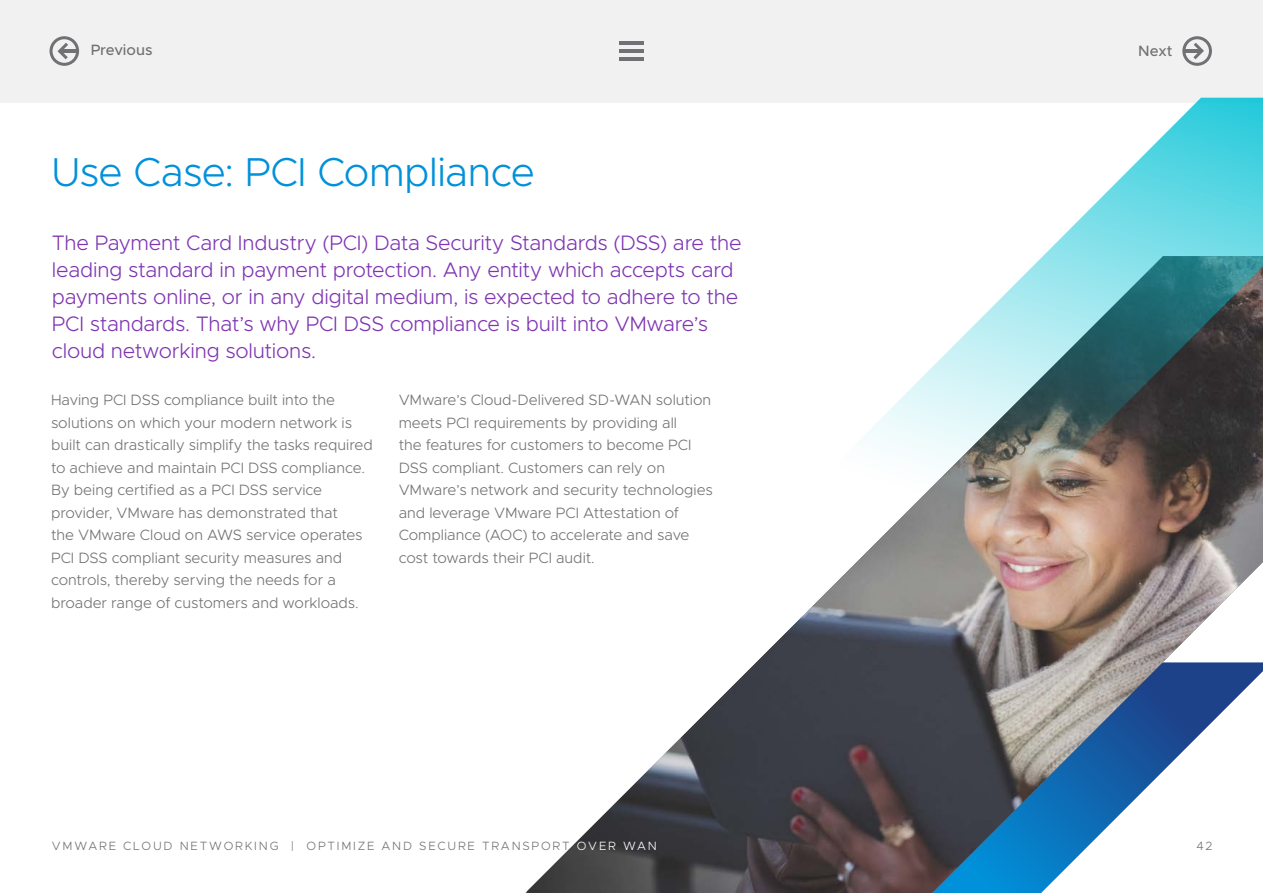
<style>
.page{position:relative;width:1263px;height:893px;background:#fff}
.page>*{position:absolute;margin:0;border:0;box-sizing:border-box;transform-origin:0 0}
.Sub_Head{font:300 40.5px "Metropolis";letter-spacing:-.015em;color:#0091da}
.Sub_Head-2{font:300 21px/27px "Metropolis";letter-spacing:-.01em;color:#7f35b2}
.Body{font:300 15px/22.5px "Metropolis";color:#717074}
.Body-2{font:500 15px "Metropolis";letter-spacing:-.005em;color:#717074}
.EB-BOTTOM_FOLIO-LEFT{font:300 12px "Metropolis";letter-spacing:.15em;color:#717074}
.s1{color:#fff}
</style>
<div class="page">
<div style="left:0;top:0;width:1263px;height:102px;background:#f1f1f1"></div>
<hr style="left:60px;top:49px;width:18px;height:4px;background:#717074">
<svg style="left:55px;top:40px;width:16px;height:22px"></svg>
<div style="left:50px;top:36px;width:29px;height:30px;border:3px solid #717074;border-radius:50%"></div>
<hr style="left:1184px;top:49px;width:17px;height:4px;background:#717074">
<svg style="left:1190px;top:40px;width:16px;height:22px"></svg>
<div style="left:1182px;top:36px;width:30px;height:30px;border:3px solid #717074;border-radius:50%"></div>
<hr style="left:619px;top:41px;width:25px;height:4px;background:#717074">
<hr style="left:619px;top:49px;width:25px;height:4px;background:#717074">
<hr style="left:619px;top:57px;width:25px;height:4px;background:#717074">
<img style="left:527px;top:611px;width:736px;height:282px">
<svg style="left:688px;top:98px;width:575px;height:513px"></svg>
<p class="Body-2" style="left:91px;top:41px;width:63px">Previous</p>
<p class="Body-2" style="left:1138px;top:41px;width:36px">Next</p>
<p class="Sub_Head" style="left:51px;top:147px;width:485px">Use Case: PCI Compliance</p>
<p class="Sub_Head-2" style="left:52px;top:229px;width:691px">The Payment Card Industry (PCI) Data Security Standards (DSS) are the leading standard in payment protection. Any entity which accepts card payments online, or in any digital medium, is expected to adhere to the PCI standards. That’s why PCI DSS compliance is built into VMware’s cloud networking solutions.</p>
<p class="Body" style="left:51px;top:389px;width:323px">Having PCI DSS compliance built into the solutions on which your modern network is built can drastically simplify the tasks required to achieve and maintain PCI DSS compliance.<br>By being certified as a PCI DSS service provider, VMware has demonstrated that<br>the VMware Cloud on AWS service operates PCI DSS compliant security measures and controls, thereby serving the needs for a broader range of customers and workloads.</p>
<p class="Body" style="left:399px;top:389px;width:316px">VMware’s Cloud-Delivered SD-WAN solution meets PCI requirements by providing all<br>the features for customers to become PCI DSS compliant. Customers can rely on VMware’s network and security technologies and leverage VMware PCI Attestation of Compliance (AOC) to accelerate and save cost towards their PCI audit.</p>
<p class="EB-BOTTOM_FOLIO-LEFT" style="left:52px;top:838px;width:606px">VMWARE CLOUD NETWORKING | OPTIMIZE AND SECURE TRANSPORT <span class="s1">OVER WAN</span></p>
<p class="EB-BOTTOM_FOLIO-LEFT" style="left:1196px;top:838px;width:18px">42</p>
</div>
